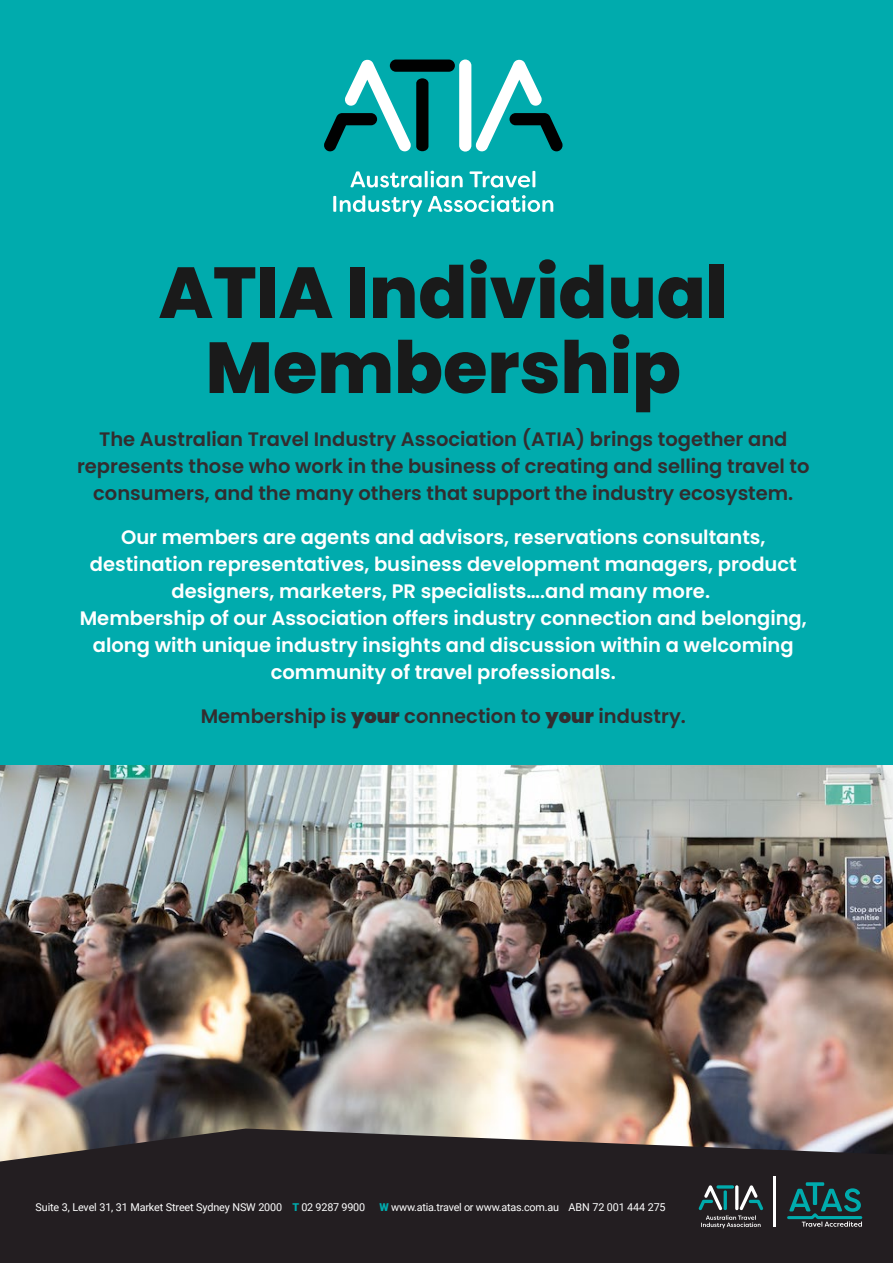
<style>
.page{position:relative;width:893px;height:1263px;background:#fff}
.page>*{position:absolute;margin:0;border:0;box-sizing:border-box;transform-origin:0 0}
.t1{font:800 72px/75px "Poppins";color:#1a1a1a;text-align:center}
.t2{font:600 19.5px/27px "Poppins";color:#fff;text-align:center}
.t3{font:600 19.5px/27px "Poppins";color:#322d2f;text-align:center}
.t4{font:10.8px "Roboto";letter-spacing:-.01em;color:#fff}
.s1{font-weight:900}
.s2{font-weight:900;color:#00abad}
</style>
<div class="page">
<div style="left:1px;top:1px;width:891px;height:1165px;background:#00abad"></div>
<img style="left:0;top:765px;width:893px;height:363px">
<svg style="left:475px;top:60px;width:88px;height:91px"></svg>
<svg style="left:324px;top:60px;width:104px;height:91px"></svg>
<div style="left:390px;top:60px;width:65px;height:12px;background:#000101;border-radius:6px"></div>
<div style="left:459px;top:60px;width:12px;height:92px;background:#fff;border-radius:6px"></div>
<hr style="left:333px;top:196px;width:3px;height:16px;background:#fff">
<svg style="left:340px;top:195px;width:82px;height:22px"></svg>
<svg style="left:428px;top:195px;width:125px;height:17px"></svg>
<svg style="left:350px;top:171px;width:72px;height:17px"></svg>
<hr style="left:425px;top:171px;width:3px;height:16px;background:#fff">
<svg style="left:430px;top:171px;width:33px;height:17px"></svg>
<svg style="left:470px;top:171px;width:60px;height:17px"></svg>
<hr style="left:532px;top:171px;width:3px;height:16px;background:#fff">
<svg style="left:0;top:1128px;width:893px;height:135px;background:#312b2d"></svg>
<hr style="left:773px;top:1176px;width:2px;height:50px;background:#fff">
<svg style="left:785px;top:1182px;width:79px;height:45px;background:#204c4e"></svg>
<svg style="left:698px;top:1185px;width:65px;height:43px;background:#465153"></svg>
<p class="t1" style="left:159px;top:256px;width:571px">ATIA Individual<br>Membership</p>
<p class="t3" style="left:77px;top:425px;width:734px">The Australian Travel Industry Association (ATIA) brings together and represents those who work in the business of creating and selling travel to consumers, and the many others that support the industry ecosystem.</p>
<p class="t2" style="left:90px;top:523px;width:708px">Our members are agents and advisors, reservations consultants, destination representatives, business development managers, product</p>
<p class="t2" style="left:80px;top:577px;width:728px">designers, marketers, PR specialists….and many more.<br>Membership of our Association offers industry connection and belonging,</p>
<p class="t2" style="left:93px;top:631px;width:702px">along with unique industry insights and discussion within a welcoming community of travel professionals.</p>
<p class="t3" style="left:201px;top:702px;width:487px">Membership is <span class="s1">your</span> connection to <span class="s1">your</span> industry.</p>
<p class="t4" style="left:36px;top:1199px;width:331px">Suite 3, Level 31, 31 Market Street Sydney NSW 2000 <span class="s2">T</span> 02 9287 9900</p>
<p class="t4" style="left:380px;top:1199px;width:288px"><span class="s2">W</span> www.atia.travel or www.atas.com.au ABN 72 001 444 275</p>
</div>
